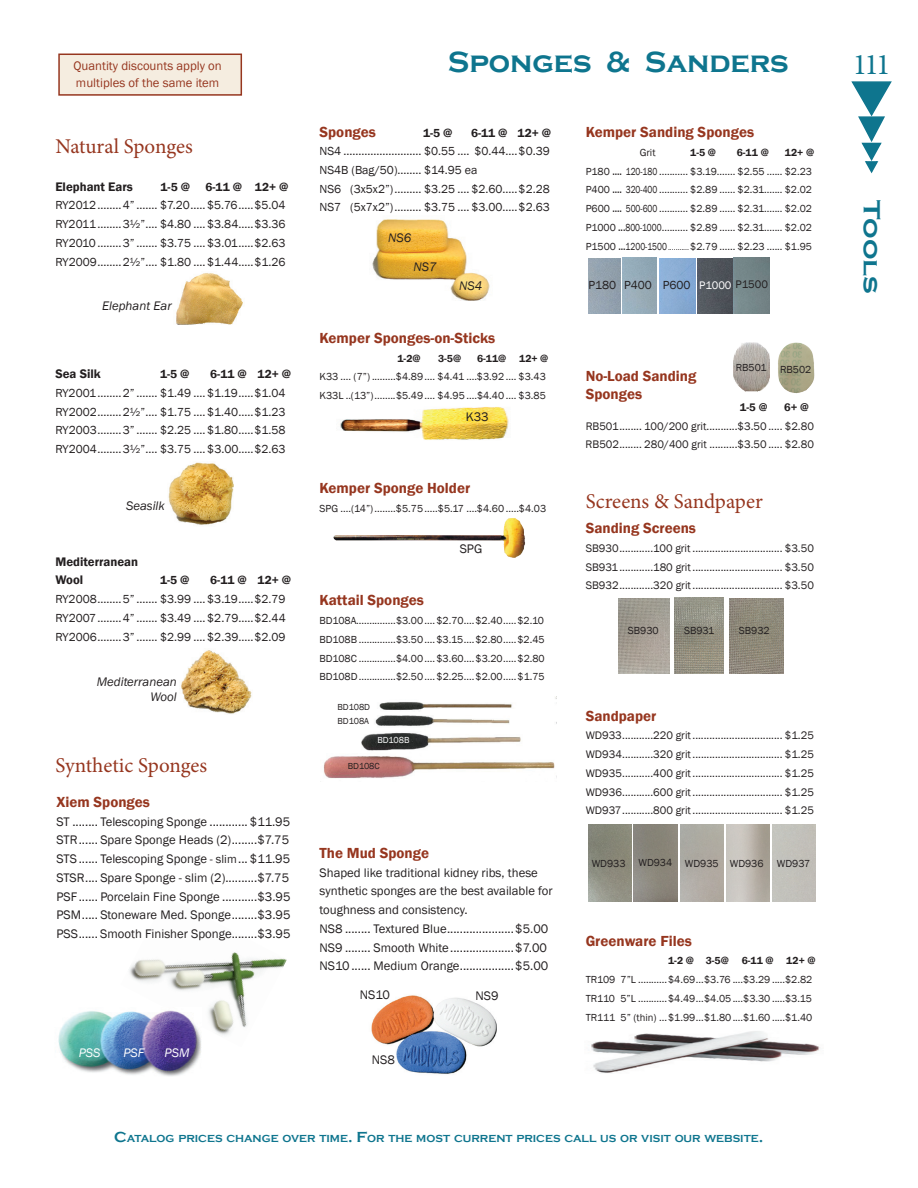
<style>
.page{position:relative;width:918px;height:1188px;background:#fff}
.page>*{position:absolute;margin:0;border:0;box-sizing:border-box;transform-origin:0 0}
.t1{font:700 30px "Copperplate Gothic";color:#0e758e}
.t2{font:30px "Minion Pro";color:#0e758e}
.t3{font:700 24px "Copperplate Gothic";color:#0e758e;scale:1.2 1}
.t4{font:21px "Minion Pro";color:#96361f}
.t5{font:600 15px/18px "Franklin Gothic";color:#96361f}
.t6{font:12.75px/18.8px "Franklin Gothic";color:#231f20;text-align:justify}
.t7{font:12.75px/16.5px "Franklin Gothic";color:#96361f}
.t8{font:italic 12.75px/15px "Franklin Gothic";color:#231f20;text-align:right}
.t9{font:600 12.75px/18.8px "Franklin Gothic";color:#231f20}
.t10{font:italic 12.75px "Franklin Gothic";color:#fff}
.t11{font:12px/18.8px "Franklin Gothic";color:#231f20;text-align:justify}
.t12{font:600 12px "Franklin Gothic";letter-spacing:.015em;color:#231f20}
.t13{font:11.25px/18.8px "Franklin Gothic";color:#231f20;text-align:justify}
.t14{font:600 11.25px "Franklin Gothic";color:#231f20}
.t15{font:10.5px/18.8px "Franklin Gothic";color:#231f20}
.t16{font:700 10.5px "Copperplate Gothic";color:#0e758e}
.t17{font:600 10.5px "Franklin Gothic";letter-spacing:.01em;color:#231f20}
.t18{font:9px "Franklin Gothic";color:#231f20}
.t19{font:9px "Franklin Gothic";color:#fff}
.s1{font-size:12px}
.s2{font-weight:600}
.s3{font-family:"Arial Narrow";font-weight:700}
.s4{font-family:"Arial Narrow";color:#fff}
.s5{font-family:"Arial Narrow"}
.s6{font-size:11.25px;color:#fff}
.s7{font-size:11.25px}
.s8{font-size:15px}
</style>
<div class="page">
<svg style="left:851px;top:81px;width:41px;height:93px"></svg>
<img style="left:129px;top:952px;width:158px;height:84px">
<img style="left:58px;top:1007px;width:143px;height:69px">
<img style="left:372px;top:219px;width:118px;height:82px">
<img style="left:176px;top:273px;width:67px;height:52px">
<img style="left:181px;top:650px;width:71px;height:64px">
<img style="left:168px;top:462px;width:65px;height:63px">
<div style="left:58px;top:54px;width:184px;height:42px;background:#f5ede0;border:2px solid #96361f"></div>
<img style="left:371px;top:995px;width:126px;height:79px">
<img style="left:340px;top:407px;width:169px;height:33px">
<img style="left:333px;top:518px;width:192px;height:40px">
<img style="left:697px;top:258px;width:72px;height:56px">
<img style="left:734px;top:343px;width:35px;height:49px">
<img style="left:778px;top:342px;width:37px;height:52px">
<img style="left:619px;top:598px;width:51px;height:76px">
<img style="left:674px;top:598px;width:50px;height:75px">
<img style="left:729px;top:598px;width:54px;height:76px">
<img style="left:591px;top:1031px;width:229px;height:42px">
<img style="left:323px;top:696px;width:234px;height:83px">
<p class="t7" style="left:73px;top:58px;width:150px">Quantity discounts apply on multiples of the same item</p>
<h3 class="t4" style="left:55px;top:132px;width:139px">Natural Sponges</h3>
<p class="t9" style="left:55px;top:177px;width:79px">Elephant Ears</p>
<p class="t12" style="left:161px;top:179px;width:31px">1-5 @</p>
<p class="t12" style="left:205px;top:179px;width:85px">6-11 @ 12+ @</p>
<p class="t11" style="left:55px;top:196px;width:232px">RY2012........4” ....... $7.20..... $5.76.....$5.04<br>RY2011........3½”.... $4.80 .... $3.84.....$3.36<br>RY2010........3” ....... $3.75 .... $3.01.....$2.63<br>RY2009........2½”.... $1.80 .... $1.44.....$1.26</p>
<p class="t8" style="left:102px;top:298px;width:71px">Elephant Ear</p>
<p class="t9" style="left:55px;top:365px;width:47px">Sea Silk</p>
<p class="t12" style="left:160px;top:367px;width:31px">1-5 @</p>
<p class="t12" style="left:210px;top:367px;width:82px">6-11 @ 12+ @</p>
<p class="t11" style="left:55px;top:384px;width:232px">RY2001........2” ....... $1.49 .... $1.19.....$1.04<br>RY2002........2½”.... $1.75 .... $1.40.....$1.23<br>RY2003........3” ....... $2.25 .... $1.80.....$1.58<br>RY2004........3½”.... $3.75 .... $3.00.....$2.63</p>
<p class="t8" style="left:126px;top:498px;width:40px">Seasilk</p>
<p class="t9" style="left:55px;top:552px;width:84px">Mediterranean<br>Wool</p>
<p class="t12" style="left:160px;top:573px;width:31px">1-5 @</p>
<p class="t12" style="left:210px;top:573px;width:82px">6-11 @ 12+ @</p>
<p class="t11" style="left:55px;top:590px;width:232px">RY2008........5” ....... $3.99 .... $3.19.....$2.79<br>RY2007........4” ....... $3.49 .... $2.79.....$2.44<br>RY2006........3” ....... $2.99 .... $2.39.....$2.09</p>
<p class="t8" style="left:97px;top:674px;width:81px">Mediterranean<br>Wool</p>
<h3 class="t4" style="left:55px;top:751px;width:153px">Synthetic Sponges</h3>
<h3 class="t5" style="left:56px;top:793px;width:95px">Xiem Sponges</h3>
<p class="t6" style="left:56px;top:812px;width:236px">ST ........ Telescoping Sponge ............ $11.95<br>STR...... Spare Sponge Heads (2)........$7.75<br>STS ...... Telescoping Sponge <span class="s1">- slim</span>... $11.95<br>STSR.... Spare Sponge - slim (2)..........$7.75<br>PSF...... Porcelain Fine Sponge ...........$3.95<br>PSM..... Stoneware Med. Sponge........$3.95<br>PSS...... Smooth Finisher Sponge........$3.95</p>
<p class="t10" style="left:79px;top:1045px;width:23px">PSS</p>
<p class="t10" style="left:123px;top:1045px;width:22px">PSF</p>
<p class="t10" style="left:165px;top:1045px;width:26px">PSM</p>
<h1 class="t1" style="left:448px;top:45px;width:342px">Sponges &amp; Sanders</h1>
<h3 class="t5" style="left:320px;top:123px;width:58px">Sponges</h3>
<p class="t12" style="left:423px;top:125px;width:31px">1-5 @</p>
<p class="t12" style="left:471px;top:125px;width:82px">6-11 @ 12+ @</p>
<p class="t11" style="left:320px;top:142px;width:232px;text-align:left">NS4 .......................... $0.55 .... $0.44....$0.39<br>NS4B (Bag/50)........ $14.95 ea<br>NS6 (3x5x2”)......... $3.25 .... $2.60.....$2.28<br>NS7 (5x7x2”)......... $3.75 .... $3.00.....$2.63</p>
<p class="t8" style="left:388px;top:231px;width:25px">NS6</p>
<p class="t8" style="left:413px;top:259px;width:25px">NS7</p>
<p class="t8" style="left:459px;top:278px;width:25px">NS4</p>
<h3 class="t5" style="left:320px;top:329px;width:177px">Kemper Sponges-on-Sticks</h3>
<p class="t17" style="left:398px;top:352px;width:25px">1-2@</p>
<p class="t17" style="left:438px;top:352px;width:25px">3-5@</p>
<p class="t17" style="left:477px;top:352px;width:73px">6-11@ 12+ @</p>
<p class="t15" style="left:319px;top:368px;width:228px">K33 .... (7”) .........$4.89.... $4.41 ....$3.92 .... $3.43<br>K33L ..(13”)........$5.49.... $4.95 ....$4.40 .... $3.85</p>
<p class="t6" style="left:466px;top:408px;width:24px">K33</p>
<h3 class="t5" style="left:320px;top:479px;width:152px">Kemper Sponge Holder</h3>
<p class="t15" style="left:320px;top:499px;width:228px">SPG ....(14”)........$5.75.....$5.17 ....$4.60 .....$4.03</p>
<p class="t6" style="left:460px;top:540px;width:24px">SPG</p>
<h3 class="t5" style="left:320px;top:591px;width:106px">Kattail Sponges</h3>
<p class="t15" style="left:320px;top:611px;width:227px;text-align:justify">BD108A...............$3.00....$2.70....$2.40.....$2.10<br>BD108B ..............$3.50....$3.15....$2.80.....$2.45<br>BD108C ..............$4.00....$3.60....$3.20.....$2.80<br>BD108D..............$2.50....$2.25....$2.00.....$1.75</p>
<p class="t18" style="left:337px;top:702px;width:34px">BD108D</p>
<p class="t18" style="left:337px;top:715px;width:33px">BD108A</p>
<p class="t19" style="left:377px;top:735px;width:34px">BD108B</p>
<p class="t18" style="left:348px;top:761px;width:34px">BD108C</p>
<h3 class="t5" style="left:320px;top:844px;width:111px">The Mud Sponge</h3>
<p class="t6" style="left:320px;top:863px;width:235px;text-align:left">Shaped like traditional kidney ribs, these synthetic sponges are the best available for toughness and consistency.<br>NS8 ........ Textured Blue.....................$5.00<br>NS9 ........ Smooth White....................$7.00<br>NS10...... Medium Orange.................$5.00</p>
<p class="t6" style="left:360px;top:985px;width:32px">NS10</p>
<p class="t6" style="left:475px;top:987px;width:25px">NS9</p>
<p class="t6" style="left:372px;top:1051px;width:25px">NS8</p>
<h3 class="t5" style="left:586px;top:123px;width:170px">Kemper Sanding Sponges</h3>
<p class="t15" style="left:640px;top:143px;width:17px">Grit</p>
<p class="t17" style="left:690px;top:146px;width:27px">1-5 @</p>
<p class="t17" style="left:737px;top:146px;width:34px">6-11 @</p>
<p class="t15" style="left:586px;top:143px;width:230px;text-indent:199px"><span class="s2">12+ @ </span>P180 <span class="s3">....</span><span class="s4">0</span>120-180 ........... $3.19....... $2.55 ...... $2.23<br>P400 <span class="s3">....</span><span class="s4">0</span>320-400 ........... $2.89 ...... $2.31....... $2.02<br>P600 <span class="s3">....</span><span class="s4">0</span>500-600 ........... $2.89 ...... $2.31....... $2.02<br>P1000 <span class="s3">...</span>800-1000.......... $2.89 ...... $2.31....... $2.02<br>P1500 <span class="s3">...</span>1200-1500<span class="s5">...........</span>$2.79 ...... $2.23 ...... $1.95</p>
<p class="t11" style="left:589px;top:276px;width:181px">P180 P400 P600 <span class="s6">P1000</span> <span class="s7">P1500</span></p>
<p class="t15" style="left:736px;top:359px;width:32px">RB501</p>
<p class="t15" style="left:780px;top:360px;width:33px">RB502</p>
<h3 class="t5" style="left:586px;top:367px;width:112px">No-Load Sanding<br>Sponges</h3>
<p class="t14" style="left:740px;top:400px;width:29px">1-5 @</p>
<p class="t14" style="left:784px;top:400px;width:26px">6+ @</p>
<p class="t13" style="left:586px;top:417px;width:230px">RB501........ 100/200 grit...........$3.50 ..... $2.80<br>RB502........ 280/400 grit ..........$3.50 ..... $2.80</p>
<h3 class="t4" style="left:586px;top:487px;width:179px">Screens &amp; Sandpaper</h3>
<h3 class="t5" style="left:586px;top:519px;width:112px">Sanding Screens</h3>
<p class="t13" style="left:586px;top:539px;width:230px">SB930............100 grit ................................ $3.50<br>SB931............180 grit................................ $3.50<br>SB932............320 grit................................ $3.50</p>
<p class="t15" style="left:628px;top:622px;width:32px">SB930</p>
<p class="t15" style="left:684px;top:622px;width:32px">SB931</p>
<p class="t15" style="left:739px;top:622px;width:32px">SB932</p>
<h3 class="t5" style="left:586px;top:707px;width:72px">Sandpaper</h3>
<p class="t13" style="left:586px;top:726px;width:230px">WD933...........220 grit................................ $1.25<br>WD934...........320 grit................................ $1.25<br>WD935...........400 grit................................ $1.25<br>WD936...........600 grit................................ $1.25<br>WD937...........800 grit................................ $1.25</p>
<p class="t15" style="left:592px;top:854px;width:173px">WD933 WD934 WD935 WD936</p>
<p class="t15" style="left:777px;top:854px;width:35px">WD937</p>
<h3 class="t5" style="left:586px;top:932px;width:108px">Greenware Files</h3>
<p class="t17" style="left:668px;top:954px;width:149px">1-2 @ 3-5@ 6-11 @ 12+ @</p>
<p class="t15" style="left:586px;top:970px;width:228px;text-align:justify">TR109 7”L ...........$4.69...$3.76 ....$3.29 .....$2.82<br>TR110 5”L ...........$4.49...$4.05....$3.30 .....$3.15<br>TR111 5” (thin) ...$1.99...$1.80....$1.60 .....$1.40</p>
<p class="t16" style="left:114px;top:1133px;width:651px"><span class="s8">C</span>ATALOG PRICES CHANGE OVER TIME<span class="s8">. F</span>OR THE MOST CURRENT PRICES CALL US OR VISIT OUR WEBSITE<span class="s8">.</span></p>
<h1 class="t2" style="left:853px;top:44px;width:39px">111</h1>
<h2 class="t3" style="left:885px;top:200px;width:79px;rotate:90deg">Tools</h2>
</div>
